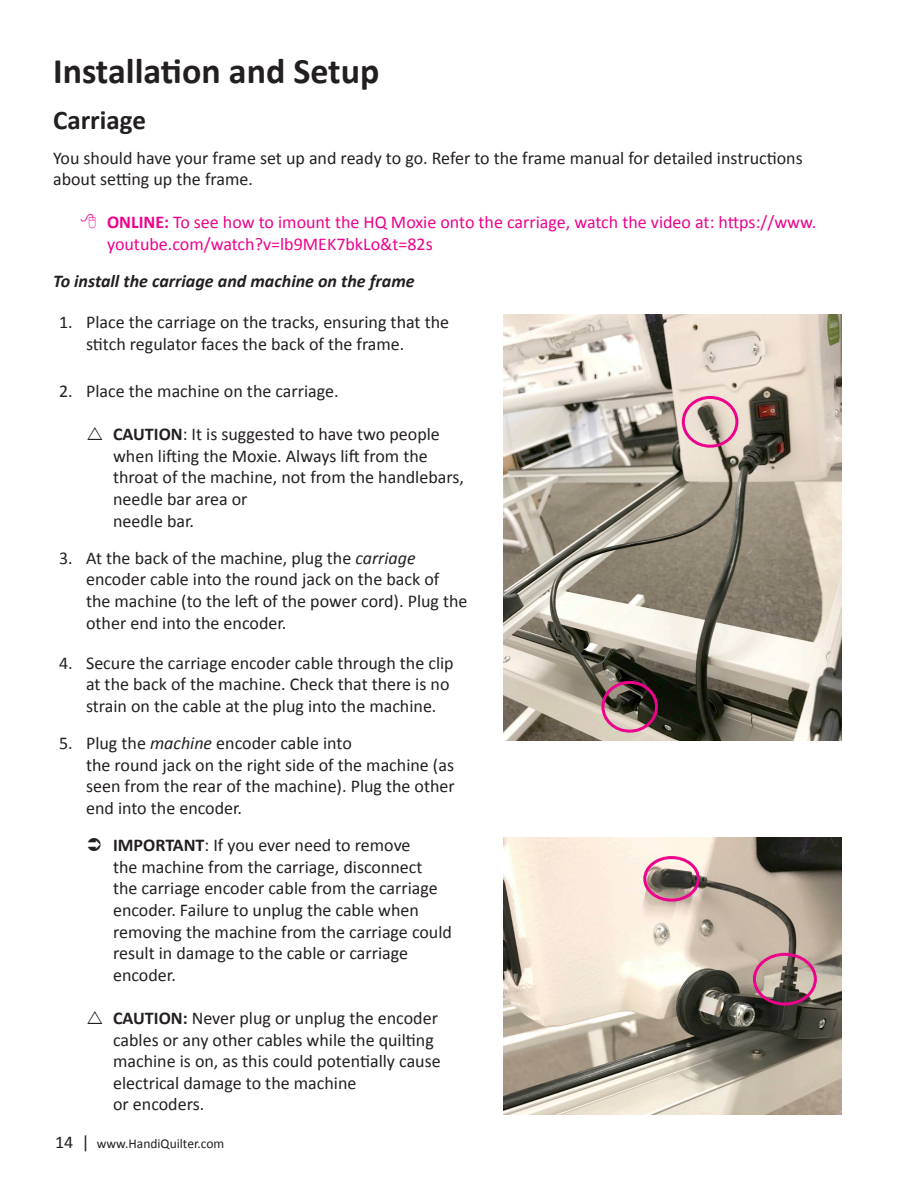
<style>
.page{position:relative;width:918px;height:1188px;background:#fff}
.page>*{position:absolute;margin:0;border:0;box-sizing:border-box;transform-origin:0 0}
.t1{font:700 36px "Calibri";color:#231f20}
.Subhead_1{font:700 27px "Calibri";color:#231f20}
.t2{font:18px/21.6px "Calibri";color:#231f20}
.t3{font:18px/21.6px "Calibri";color:#ed028c}
.Subhead4{font:italic 700 18px "Calibri";color:#231f20}
.t4{font:13.5px "Calibri";color:#231f20}
.s1{font-weight:700}
.s2{font-style:italic}
.s3{font-size:18px}
</style>
<div class="page">
<img style="left:504px;top:315px;width:337px;height:426px">
<img style="left:504px;top:838px;width:337px;height:277px">
<div style="left:643px;top:856px;width:57px;height:46px;border:3px solid #ed028c;border-radius:50%"></div>
<div style="left:753px;top:953px;width:64px;height:53px;border:3px solid #ed028c;border-radius:50%"></div>
<div style="left:682px;top:396px;width:56px;height:52px;border:3px solid #ed028c;border-radius:50%"></div>
<div style="left:601px;top:681px;width:57px;height:52px;border:3px solid #ed028c;border-radius:50%"></div>
<p class="t1" style="left:53px;top:48px;width:328px">Installation and Setup</p>
<p class="Subhead_1" style="left:53px;top:104px;width:94px">Carriage</p>
<p class="t2" style="left:53px;top:146px;width:751px">You should have your frame set up and ready to go. Refer to the frame manual for detailed instructions about setting up the frame.</p>
<p class="t3" style="left:107px;top:211px;width:711px"><span class="s1">ONLINE:</span> To see how to imount the HQ Moxie onto the carriage, watch the video at: https://www. youtube.com/watch?v=lb9MEK7bkLo&amp;t=82s</p>
<p class="Subhead4" style="left:53px;top:270px;width:363px">To install the carriage and machine on the frame</p>
<p class="t2" style="left:86px;top:311px;width:365px;text-indent:-27px">1. Place the carriage on the tracks, ensuring that the stitch regulator faces the back of the frame.</p>
<p class="t2" style="left:59px;top:379px;width:281px">2. Place the machine on the carriage.</p>
<p class="t2" style="left:113px;top:422px;width:352px"><span class="s1">CAUTION</span>: It is suggested to have two people when lifting the Moxie. Always lift from the throat of the machine, not from the handlebars, needle bar area or<br>needle bar.</p>
<p class="t2" style="left:86px;top:546px;width:383px;text-indent:-27px">3. At the back of the machine, plug the <span class="s2">carriage </span>encoder cable into the round jack on the back of the machine (to the left of the power cord). Plug the other end into the encoder.</p>
<p class="t2" style="left:86px;top:651px;width:369px;text-indent:-27px">4. Secure the carriage encoder cable through the clip at the back of the machine. Check that there is no strain on the cable at the plug into the machine.</p>
<p class="t2" style="left:86px;top:732px;width:370px;text-indent:-27px">5. Plug the <span class="s2">machine</span> encoder cable into<br>the round jack on the right side of the machine (as seen from the rear of the machine). Plug the other end into the encoder.</p>
<p class="t2" style="left:113px;top:833px;width:340px"><span class="s1">IMPORTANT</span>: If you ever need to remove<br>the machine from the carriage, disconnect<br>the carriage encoder cable from the carriage encoder. Failure to unplug the cable when removing the machine from the carriage could result in damage to the cable or carriage encoder.</p>
<p class="t2" style="left:113px;top:1006px;width:329px"><span class="s1">CAUTION:</span> Never plug or unplug the encoder cables or any other cables while the quilting machine is on, as this could potentially cause electrical damage to the machine<br>or encoders.</p>
<p class="t4" style="left:55px;top:1135px;width:171px"><span class="s3">14 |</span> www.HandiQuilter.com</p>
</div>
